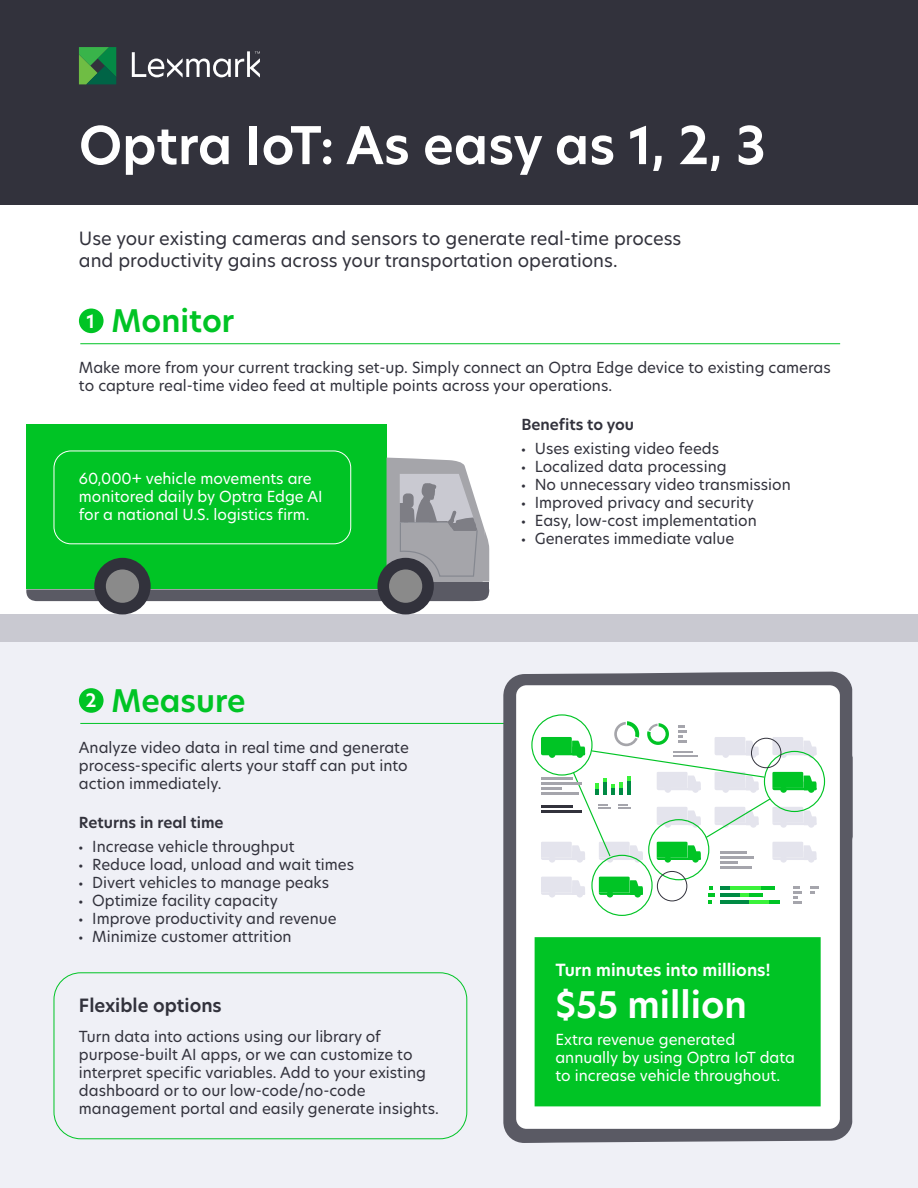
<style>
.page{position:relative;width:918px;height:1188px;background:#fff}
.page>*{position:absolute;margin:0;border:0;box-sizing:border-box;transform-origin:0 0}
.t1{font:600 51px "TP Hero";color:#fff}
.t2{font:600 36px "TP Hero";color:#fff}
.t3{font:600 30.6px "TP Hero";color:#00c425}
.t4{font:18px/21.6px "TP Hero";color:#32323c}
.t5{font:600 18px "TP Hero";color:#32323c}
.t6{font:600 16.5px "TP Hero";color:#fff}
.t7{font:15px/18px "TP Hero";color:#32323c}
.t8{font:15px/18px "TP Hero";color:#fff}
.t9{font:600 15px "TP Hero";color:#32323c}
.s1{font-size:18.15px;color:#fff}
.s2{font-family:"Myriad Pro"}
</style>
<div class="page">
<div style="left:0;top:0;width:918px;height:205px;background:#32323c"></div>
<div style="left:0;top:628px;width:918px;height:560px;background:#eff0f6"></div>
<div style="left:54px;top:972px;width:413px;height:167px;border:1px solid #00c425;border-radius:27px"></div>
<div style="left:0;top:615px;width:918px;height:27px;background:#c9c9d1"></div>
<div style="left:79px;top:309px;width:25px;height:24px;background:#00c425;border-radius:50%"></div>
<div style="left:79px;top:688px;width:25px;height:25px;background:#00c425;border-radius:50%"></div>
<svg style="left:132px;top:51px;width:128px;height:26px"></svg>
<svg style="left:79px;top:47px;width:37px;height:37px"></svg>
<hr style="left:80px;top:343px;width:760px;height:1px;background:#00c425">
<hr style="left:80px;top:723px;width:668px;height:1px;background:#00c425">
<div style="left:26px;top:424px;width:361px;height:165px;background:#00c425"></div>
<div style="left:377px;top:558px;width:57px;height:56px;background:#32323c;border-radius:50%"></div>
<div style="left:94px;top:558px;width:57px;height:56px;background:#32323c;border-radius:50%"></div>
<svg style="left:26px;top:458px;width:463px;height:144px"></svg>
<div style="left:54px;top:451px;width:297px;height:93px;border:1px solid #fff;border-radius:17px"></div>
<svg style="left:503px;top:672px;width:350px;height:471px;background:#65656f"></svg>
<div style="left:516px;top:685px;width:324px;height:444px;background:#fff;border-radius:10px"></div>
<div style="left:534px;top:937px;width:287px;height:169px;background:#00c425"></div>
<div style="left:549px;top:856px;width:6px;height:7px;background:#e4e4ed;border-radius:50%"></div>
<div style="left:577px;top:856px;width:6px;height:7px;background:#e4e4ed;border-radius:50%"></div>
<div style="left:607px;top:856px;width:6px;height:7px;background:#e4e4ed;border-radius:50%"></div>
<div style="left:665px;top:856px;width:6px;height:7px;background:#00c425;border-radius:50%"></div>
<div style="left:780px;top:856px;width:7px;height:7px;background:#e4e4ed;border-radius:50%"></div>
<div style="left:808px;top:856px;width:7px;height:7px;background:#e4e4ed;border-radius:50%"></div>
<div style="left:549px;top:891px;width:6px;height:7px;background:#e4e4ed;border-radius:50%"></div>
<div style="left:577px;top:891px;width:6px;height:7px;background:#e4e4ed;border-radius:50%"></div>
<svg style="left:541px;top:876px;width:44px;height:19px"></svg>
<div style="left:607px;top:891px;width:6px;height:7px;background:#00c425;border-radius:50%"></div>
<svg style="left:599px;top:876px;width:44px;height:20px"></svg>
<hr style="left:720px;top:861px;width:18px;height:3px;background:#a5a5ac">
<hr style="left:720px;top:867px;width:32px;height:2px;background:#a5a5ac">
<svg style="left:793px;top:886px;width:9px;height:18px"></svg>
<svg style="left:810px;top:886px;width:8px;height:7px"></svg>
<div style="left:657px;top:871px;width:30px;height:30px;border:1px solid #32323c;border-radius:50%"></div>
<div style="left:591px;top:855px;width:62px;height:61px;border:1px solid #00c425;border-radius:50%"></div>
<hr style="left:731px;top:887px;width:31px;height:3px;background:#3af23a">
<svg style="left:762px;top:887px;width:13px;height:3px"></svg>
<svg style="left:709px;top:887px;width:22px;height:16px"></svg>
<hr style="left:720px;top:893px;width:20px;height:4px;background:#008a44">
<hr style="left:740px;top:893px;width:10px;height:4px;background:#3af23a">
<hr style="left:750px;top:893px;width:13px;height:4px;background:#00c425">
<hr style="left:720px;top:900px;width:30px;height:3px;background:#008a44">
<hr style="left:750px;top:900px;width:20px;height:3px;background:#3af23a">
<svg style="left:769px;top:900px;width:10px;height:3px"></svg>
<svg style="left:541px;top:721px;width:276px;height:140px"></svg>
<h1 class="t1" style="left:79px;top:111px;width:689px">Optra IoT: As easy as 1, 2, 3</h1>
<p class="t4" style="left:79px;top:227px;width:604px">Use your existing cameras and sensors to generate real-time process and productivity gains across your transportation operations.</p>
<h3 class="t3" style="left:87px;top:300px;width:149px"><span class="s1">1</span> Monitor</h3>
<p class="t7" style="left:79px;top:359px;width:753px">Make more from your current tracking set-up. Simply connect an Optra Edge device to existing cameras to capture real-time video feed at multiple points across your operations.</p>
<p class="t9" style="left:521px;top:415px;width:114px">Benefits to you</p>
<p class="t7" style="left:521px;top:440px;width:199px"><span class="s2">•</span> Uses existing video feeds</p>
<p class="t7" style="left:521px;top:458px;width:207px"><span class="s2">•</span> Localized data processing</p>
<p class="t7" style="left:521px;top:476px;width:271px"><span class="s2">•</span> No unnecessary video transmission</p>
<p class="t7" style="left:521px;top:494px;width:234px"><span class="s2">•</span> Improved privacy and security</p>
<p class="t7" style="left:521px;top:512px;width:237px"><span class="s2">•</span> Easy, low-cost implementation</p>
<p class="t7" style="left:521px;top:530px;width:214px"><span class="s2">•</span> Generates immediate value</p>
<p class="t8" style="left:79px;top:469px;width:245px">60,000+ vehicle movements are monitored daily by Optra Edge AI for a national U.S. logistics firm.</p>
<h3 class="t3" style="left:86px;top:680px;width:161px"><span class="s1">2</span> Measure</h3>
<p class="t7" style="left:79px;top:738px;width:332px;text-align:justify">Analyze video data in real time and generate process-specific alerts your staff can put into action immediately.</p>
<p class="t9" style="left:79px;top:812px;width:146px">Returns in real time</p>
<p class="t7" style="left:79px;top:837px;width:217px"><span class="s2">•</span> Increase vehicle throughput</p>
<p class="t7" style="left:79px;top:855px;width:277px"><span class="s2">•</span> Reduce load, unload and wait times</p>
<p class="t7" style="left:79px;top:873px;width:252px"><span class="s2">•</span> Divert vehicles to manage peaks</p>
<p class="t7" style="left:79px;top:891px;width:200px"><span class="s2">•</span> Optimize facility capacity</p>
<p class="t7" style="left:79px;top:909px;width:259px"><span class="s2">•</span> Improve productivity and revenue</p>
<p class="t7" style="left:79px;top:927px;width:214px"><span class="s2">•</span> Minimize customer attrition</p>
<p class="t5" style="left:79px;top:993px;width:144px">Flexible options</p>
<p class="t7" style="left:79px;top:1027px;width:361px">Turn data into actions using our library of purpose-built AI apps, or we can customize to interpret specific variables. Add to your existing dashboard or to our low-code/no-code management portal and easily generate insights.</p>
<p class="t6" style="left:555px;top:958px;width:216px">Turn minutes into millions!</p>
<h2 class="t2" style="left:555px;top:980px;width:193px">$55 million</h2>
<p class="t8" style="left:555px;top:1031px;width:241px">Extra revenue generated annually by using Optra IoT data to increase vehicle throughout.</p>
</div>
